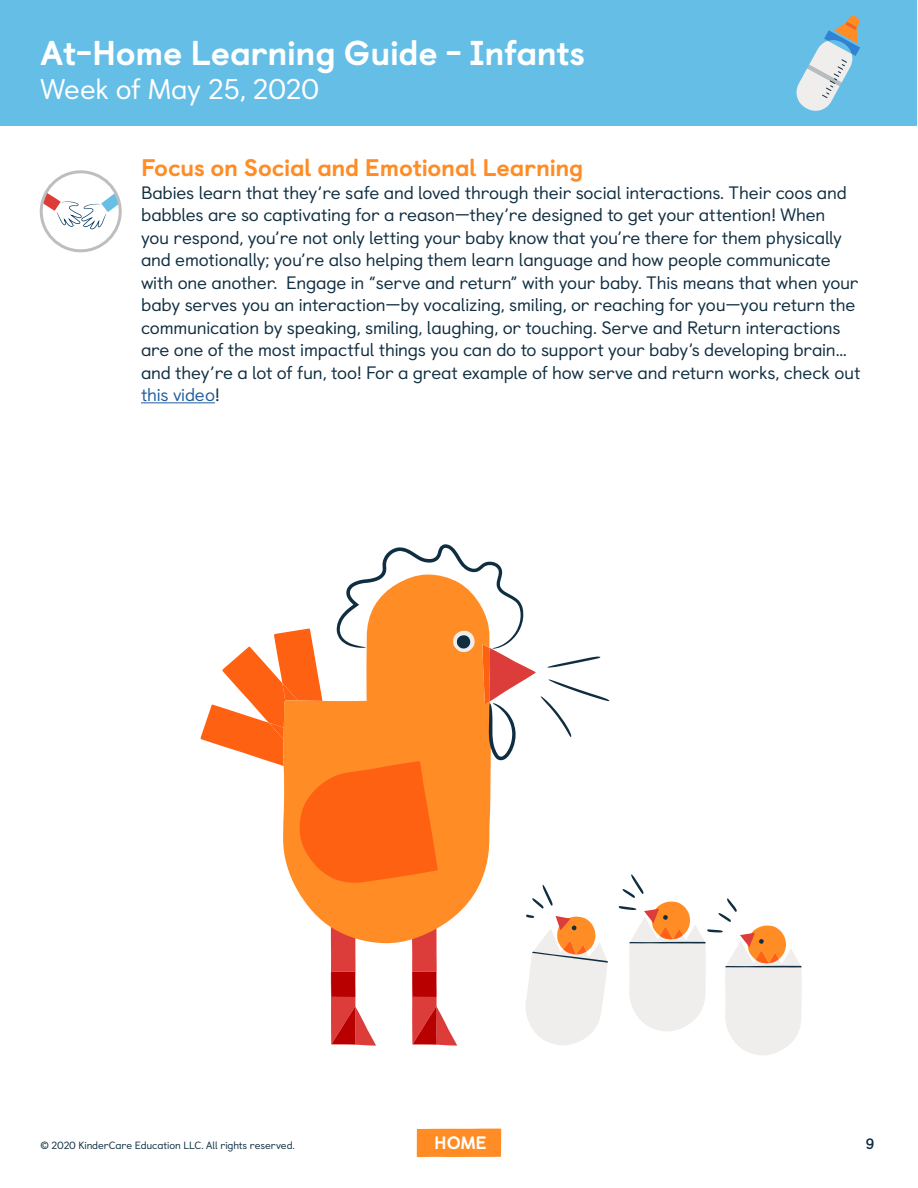
<style>
.page{position:relative;width:918px;height:1188px;background:#fff}
.page>*{position:absolute;margin:0;border:0;box-sizing:border-box;transform-origin:0 0}
.t1{font:800 34.5px "Castledown";letter-spacing:-.01em;color:#fff}
.t2{font:28.5px "Castledown";letter-spacing:-.01em;color:#fff}
.t3{font:800 24px "Castledown";letter-spacing:-.015em;color:#ff8c24}
.t4{font:18px/22.5px "Castledown";letter-spacing:-.015em;color:#102e41}
.t5{font:800 18px "Castledown";color:#fff}
.t6{font:700 15px "Castledown";color:#102e41}
.t7{font:10.5px "Castledown";letter-spacing:-.01em;color:#102e41}
.s1{color:#215e9e}
</style>
<div class="page">
<div style="left:417px;top:1129px;width:84px;height:28px;background:#ff8c24"></div>
<div style="left:1px;top:1px;width:916px;height:125px;background:#64bee6"></div>
<svg style="left:796px;top:16px;width:64px;height:95px"></svg>
<hr style="left:141px;top:402px;width:74px;height:1px;background:#215e9e">
<svg style="left:41px;top:184px;width:79px;height:45px"></svg>
<div style="left:40px;top:170px;width:82px;height:82px;border:3px solid #bebebe;border-radius:50%"></div>
<svg style="left:331px;top:943px;width:45px;height:103px"></svg>
<svg style="left:412px;top:943px;width:45px;height:103px"></svg>
<svg style="left:310px;top:909px;width:153px;height:34px;fill:#ff8c24"></svg>
<svg style="left:526px;top:915px;width:82px;height:130px"></svg>
<svg style="left:619px;top:874px;width:183px;height:181px"></svg>
<svg style="left:200px;top:544px;width:410px;height:365px"></svg>
<h1 class="t1" style="left:40px;top:24px;width:546px">At-Home Learning Guide - Infants</h1>
<h2 class="t2" style="left:40px;top:67px;width:280px">Week of May 25, 2020</h2>
<h3 class="t3" style="left:141px;top:148px;width:444px">Focus on Social and Emotional Learning</h3>
<p class="t4" style="left:141px;top:179px;width:721px">Babies learn that they’re safe and loved through their social interactions. Their coos and babbles are so captivating for a reason—they’re designed to get your attention! When<br>you respond, you’re not only letting your baby know that you’re there for them physically and emotionally; you’re also helping them learn language and how people communicate with one another. Engage in “serve and return” with your baby. This means that when your baby serves you an interaction—by vocalizing, smiling, or reaching for you—you return the communication by speaking, smiling, laughing, or touching. Serve and Return interactions are one of the most impactful things you can do to support your baby’s developing brain… and they’re a lot of fun, too! For a great example of how serve and return works, check out <span class="s1">this video</span>!</p>
<p class="t7" style="left:40px;top:1137px;width:256px">© 2020 KinderCare Education LLC. All rights reserved.</p>
<p class="t5" style="left:434px;top:1128px;width:54px">HOME</p>
<p class="t6" style="left:866px;top:1132px;width:10px">9</p>
</div>
